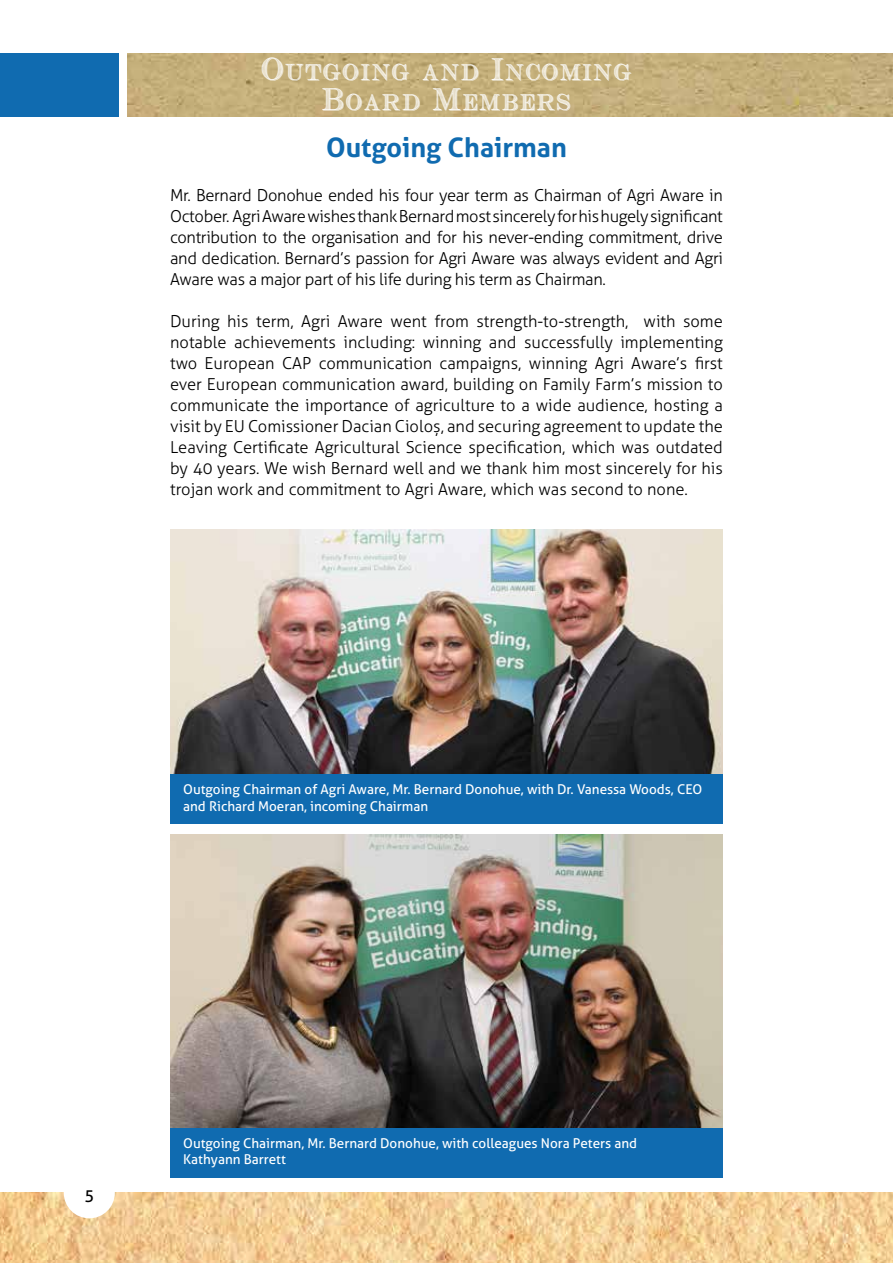
<style>
.page{position:relative;width:893px;height:1263px;background:#fff}
.page>*{position:absolute;margin:0;border:0;box-sizing:border-box;transform-origin:0 0}
.t1{font:700 27px "Aller";color:#106bb0}
.t2{font:22.5px/30px "Cash Currency";letter-spacing:.1em;color:#fff;text-align:center}
.t3{font:300 16.5px/21px "Aller";letter-spacing:-.02em;color:#000;text-align:justify}
.t4{font:16.5px "Aller";color:#000}
.t5{font:13.5px/16.5px "Aller";color:#fff}
</style>
<div class="page">
<img style="left:0;top:1193px;width:893px;height:70px">
<img style="left:128px;top:53px;width:765px;height:64px">
<div style="left:0;top:53px;width:119px;height:64px;background:#106bb0"></div>
<img style="left:170px;top:529px;width:553px;height:246px">
<img style="left:170px;top:834px;width:553px;height:294px">
<div style="left:170px;top:775px;width:553px;height:49px;background:#106bb0"></div>
<div style="left:170px;top:1128px;width:553px;height:49px;background:#106bb0"></div>
<div style="left:64px;top:1167px;width:51px;height:51px;background:#fff;border-radius:50%"></div>
<h2 class="t2" style="left:262px;top:55px;width:371px">Outgoing and Incoming<br>Board Members</h2>
<h1 class="t1" style="left:326px;top:131px;width:242px">Outgoing Chairman</h1>
<p class="t3" style="left:170px;top:184px;width:554px">Mr. Bernard Donohue ended his four year term as Chairman of Agri Aware in October. Agri Aware wishes thank Bernard most sincerely for his hugely significant contribution to the organisation and for his never-ending commitment, drive and dedication. Bernard’s passion for Agri Aware was always evident and Agri Aware was a major part of his life during his term as Chairman.</p>
<p class="t3" style="left:170px;top:310px;width:554px">During his term, Agri Aware went from strength-to-strength, with some notable achievements including: winning and successfully implementing two European CAP communication campaigns, winning Agri Aware’s first ever European communication award, building on Family Farm’s mission to communicate the importance of agriculture to a wide audience, hosting a visit by EU Comissioner Dacian Cioloș, and securing agreement to update the Leaving Certificate Agricultural Science specification, which was outdated by 40 years. We wish Bernard well and we thank him most sincerely for his trojan work and commitment to Agri Aware, which was second to none.</p>
<p class="t5" style="left:183px;top:781px;width:521px">Outgoing Chairman of Agri Aware, Mr. Bernard Donohue, with Dr. Vanessa Woods, CEO and Richard Moeran, incoming Chairman</p>
<p class="t4" style="left:84px;top:1186px;width:11px">5</p>
<p class="t5" style="left:183px;top:1134px;width:455px">Outgoing Chairman, Mr. Bernard Donohue, with colleagues Nora Peters and<br>Kathyann Barrett</p>
</div>
